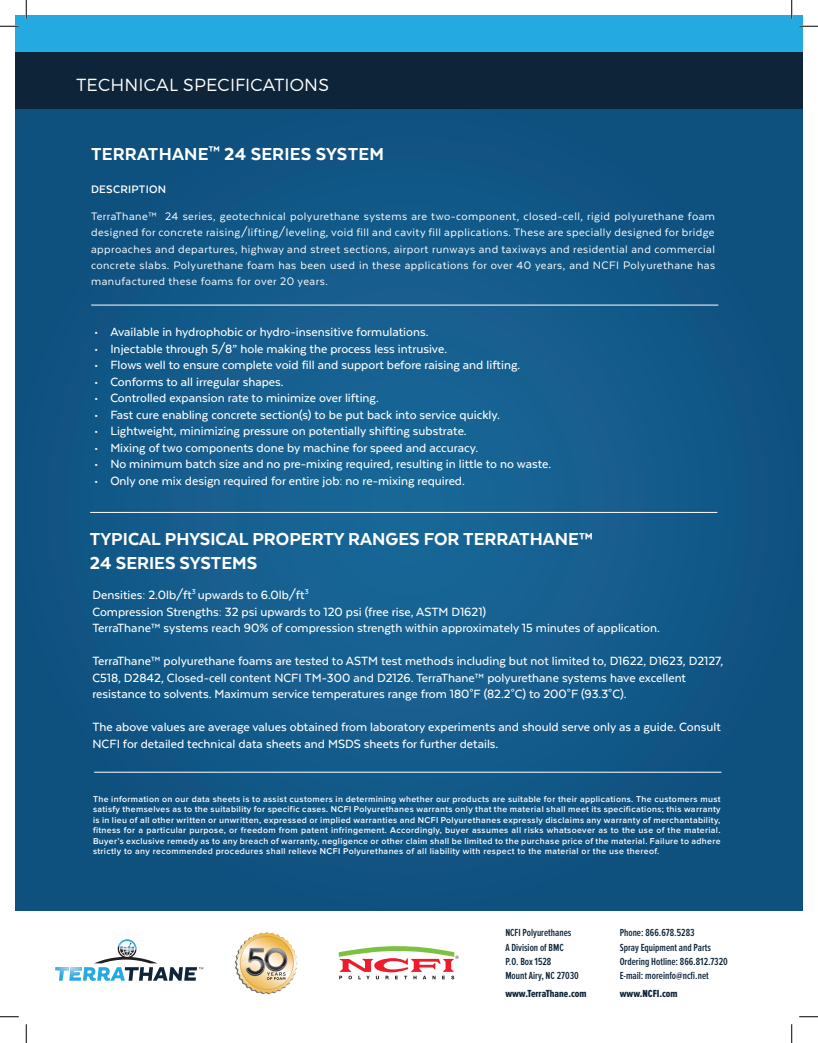
<style>
.page{position:relative;width:818px;height:1043px;background:#fff}
.page>*{position:absolute;margin:0;border:0;box-sizing:border-box;transform-origin:0 0}
.t1{font:800 20px/24px "Texta";color:#fff}
.t2{font:300 17.5px "Montserrat";letter-spacing:.01em;color:#fff}
.t3{font:500 13.75px/16.5px "Texta";color:#fff}
.t4{font:12.5px/16.2px "Texta";letter-spacing:.035em;color:#fff;text-align:justify}
.t5{font:700 12.5px "Texta";letter-spacing:.02em;color:#fff}
.t6{font:600 10.62px/14.1px "Proxima Nova Ex Cn";color:#0e2439}
.t7{font:10.62px "Proxima Nova Ex Cn Extrabld";color:#0e2439}
.t8{font:600 8.75px/10.5px "Proxima Nova";letter-spacing:.04em;color:#fff;text-align:justify}
</style>
<div class="page">
<div style="left:15px;top:100px;width:787px;height:810px;background:linear-gradient(to right,#125887,#125887)"></div>
<hr style="left:91px;top:304px;width:627px;height:1px;background:#fff">
<hr style="left:90px;top:512px;width:627px;height:1px;background:#fff">
<hr style="left:94px;top:771px;width:627px;height:1px;background:#fff">
<svg style="left:339px;top:946px;width:119px;height:33px"></svg>
<img style="left:235px;top:956px;width:63px;height:39px">
<svg style="left:236px;top:932px;width:61px;height:61px"></svg>
<svg style="left:55px;top:939px;width:148px;height:41px"></svg>
<div style="left:15px;top:15px;width:787px;height:80px;background:#24aae1"></div>
<div style="left:15px;top:52px;width:787px;height:57px;background:#0e2439"></div>
<svg style="left:0;top:25px;width:19px;height:2px"></svg>
<svg style="left:799px;top:25px;width:19px;height:2px"></svg>
<svg style="left:0;top:1016px;width:19px;height:1px"></svg>
<svg style="left:799px;top:1016px;width:19px;height:1px"></svg>
<svg style="left:25px;top:0;width:2px;height:19px"></svg>
<svg style="left:25px;top:1024px;width:2px;height:18px"></svg>
<svg style="left:790px;top:0;width:2px;height:19px"></svg>
<svg style="left:791px;top:1024px;width:1px;height:18px"></svg>
<p class="t2" style="left:76px;top:74px;width:254px">TECHNICAL SPECIFICATIONS</p>
<h1 class="t1" style="left:91px;top:142px;width:294px">TERRATHANE<sup>™</sup> 24 SERIES SYSTEM</h1>
<p class="t5" style="left:91px;top:182px;width:77px">DESCRIPTION</p>
<p class="t4" style="left:91px;top:208px;width:625px">TerraThane™ 24 series, geotechnical polyurethane systems are two-component, closed-cell, rigid polyurethane foam designed for concrete raising/lifting/leveling, void fill and cavity fill applications. These are specially designed for bridge approaches and departures, highway and street sections, airport runways and taxiways and residential and commercial concrete slabs. Polyurethane foam has been used in these applications for over 40 years, and NCFI Polyurethane has manufactured these foams for over 20 years.</p>
<p class="t3" style="left:94px;top:324px;width:336px">• Available in hydrophobic or hydro-insensitive formulations.</p>
<p class="t3" style="left:94px;top:340px;width:354px">• Injectable through 5/8” hole making the process less intrusive.</p>
<p class="t3" style="left:94px;top:357px;width:427px">• Flows well to ensure complete void fill and support before raising and lifting.</p>
<p class="t3" style="left:94px;top:373px;width:191px">• Conforms to all irregular shapes.</p>
<p class="t3" style="left:94px;top:390px;width:286px">• Controlled expansion rate to minimize over lifting.</p>
<p class="t3" style="left:94px;top:406px;width:407px">• Fast cure enabling concrete section(s) to be put back into service quickly.</p>
<p class="t3" style="left:94px;top:423px;width:374px">• Lightweight, minimizing pressure on potentially shifting substrate.</p>
<p class="t3" style="left:94px;top:439px;width:386px">• Mixing of two components done by machine for speed and accuracy.</p>
<p class="t3" style="left:94px;top:456px;width:459px">• No minimum batch size and no pre-mixing required, resulting in little to no waste.</p>
<p class="t3" style="left:94px;top:472px;width:372px">• Only one mix design required for entire job: no re-mixing required.</p>
<h1 class="t1" style="left:90px;top:526px;width:505px">TYPICAL PHYSICAL PROPERTY RANGES FOR TERRATHANE™<br>24 SERIES SYSTEMS</h1>
<p class="t3" style="left:92px;top:586px;width:569px">Densities: 2.0lb/ft<sup>3</sup> upwards to 6.0lb/ft<sup>3<br></sup>Compression Strengths: 32 psi upwards to 120 psi (free rise, ASTM D1621)<br>TerraThane™ systems reach 90% of compression strength within approximately 15 minutes of application.</p>
<p class="t3" style="left:92px;top:652px;width:632px">TerraThane™ polyurethane foams are tested to ASTM test methods including but not limited to, D1622, D1623, D2127,<br>C518, D2842, Closed-cell content NCFI TM-300 and D2126. TerraThane™ polyurethane systems have excellent resistance to solvents. Maximum service temperatures range from 180°F (82.2°C) to 200°F (93.3°C).</p>
<p class="t3" style="left:92px;top:718px;width:630px">The above values are average values obtained from laboratory experiments and should serve only as a guide. Consult<br>NCFI for detailed technical data sheets and MSDS sheets for further details.</p>
<p class="t8" style="left:93px;top:793px;width:629px">The information on our data sheets is to assist customers in determining whether our products are suitable for their applications. The customers must satisfy themselves as to the suitability for specific cases. NCFI Polyurethanes warrants only that the material shall meet its specifications; this warranty is in lieu of all other written or unwritten, expressed or implied warranties and NCFI Polyurethanes expressly disclaims any warranty of merchantability, fitness for a particular purpose, or freedom from patent infringement. Accordingly, buyer assumes all risks whatsoever as to the use of the material.<br>Buyer’s exclusive remedy as to any breach of warranty, negligence or other claim shall be limited to the purchase price of the material. Failure to adhere strictly to any recommended procedures shall relieve NCFI Polyurethanes of all liability with respect to the material or the use thereof.</p>
<p class="t6" style="left:505px;top:926px;width:75px">NCFI Polyurethanes<br>A Division of BMC<br>P.O. Box 1528<br>Mount Airy, NC 27030</p>
<p class="t7" style="left:505px;top:987px;width:83px">www.TerraThane.com</p>
<p class="t6" style="left:619px;top:926px;width:110px">Phone: 866.678.5283<br>Spray Equipment and Parts<br>Ordering Hotline: 866.812.7320<br>E-mail: moreinfo@ncfi.net</p>
<p class="t7" style="left:619px;top:987px;width:59px">www.NCFI.com</p>
</div>
